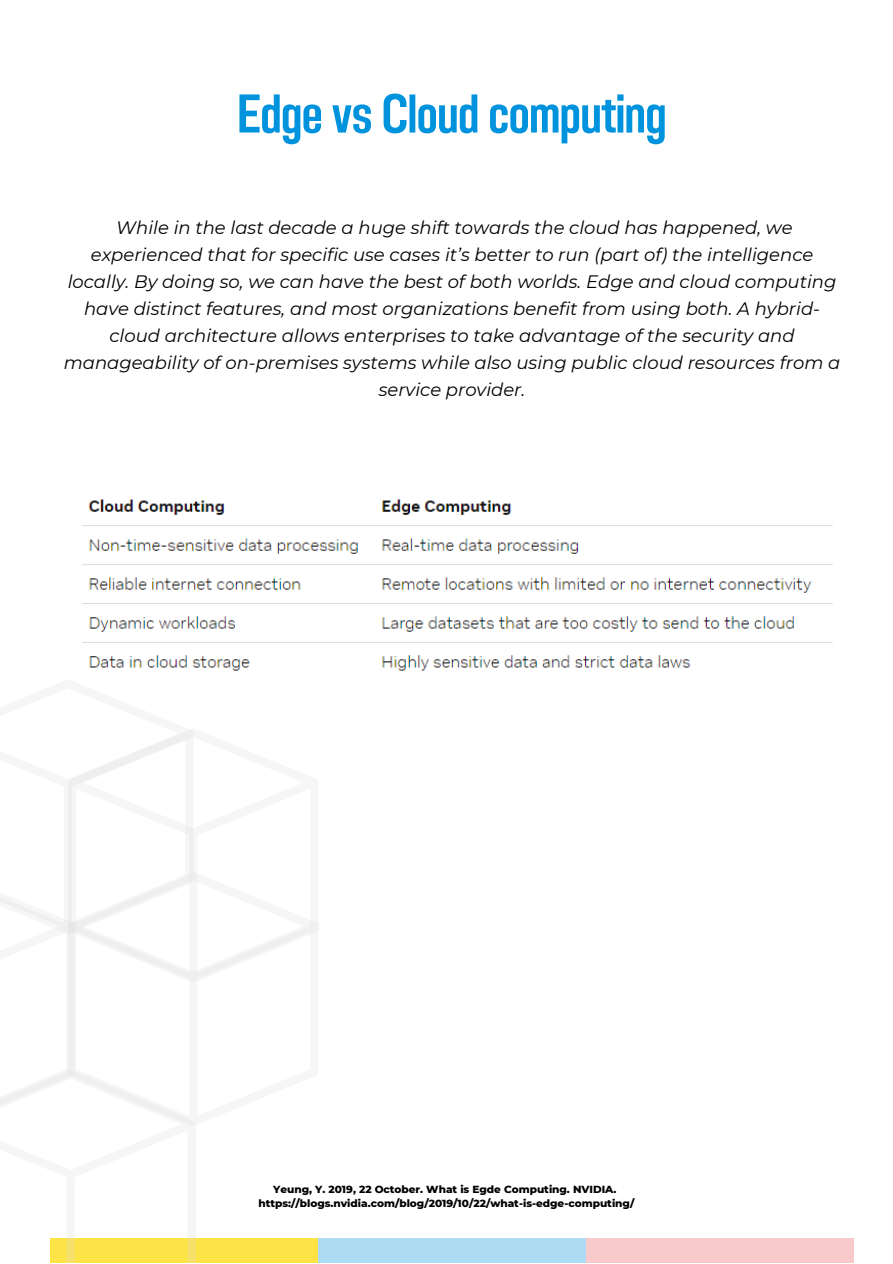
<style>
.page{position:relative;width:893px;height:1264px;background:#fff}
.page>*{position:absolute;margin:0;border:0;box-sizing:border-box;transform-origin:0 0}
.t1{font:54.45px "Adirek Sans 600";letter-spacing:-.01em;color:#0093dd}
.t2{font:italic 18px/27px "Montserrat";color:#000;text-align:center}
.t3{font:800 10.5px/14px "Montserrat";color:#000;text-align:center}
</style>
<div class="page">
<div style="left:318px;top:1238px;width:268px;height:24px;background:#acdbf3"></div>
<div style="left:50px;top:1238px;width:268px;height:24px;background:#fee347"></div>
<div style="left:586px;top:1238px;width:267px;height:24px;background:#f8cacb"></div>
<img style="left:82px;top:499px;width:751px;height:172px">
<svg style="left:193px;top:732px;width:125px;height:250px"></svg>
<svg style="left:0;top:871px;width:196px;height:391px"></svg>
<svg style="left:0;top:730px;width:193px;height:203px"></svg>
<h1 class="t1" style="left:237px;top:82px;width:430px">Edge vs Cloud computing</h1>
<p class="t2" style="left:64px;top:214px;width:778px">While in the last decade a huge shift towards the cloud has happened, we experienced that for specific use cases it’s better to run (part of) the intelligence locally. By doing so, we can have the best of both worlds. Edge and cloud computing have distinct features, and most organizations benefit from using both. A hybrid&shy;cloud architecture allows enterprises to take advantage of the security and manageability of on-premises systems while also using public cloud resources from a service provider.</p>
<p class="t3" style="left:258px;top:1182px;width:377px">Yeung, Y. 2019, 22 October. What is Egde Computing. NVIDIA. https://blogs.nvidia.com/blog/2019/10/22/what-is-edge-computing/</p>
</div>
